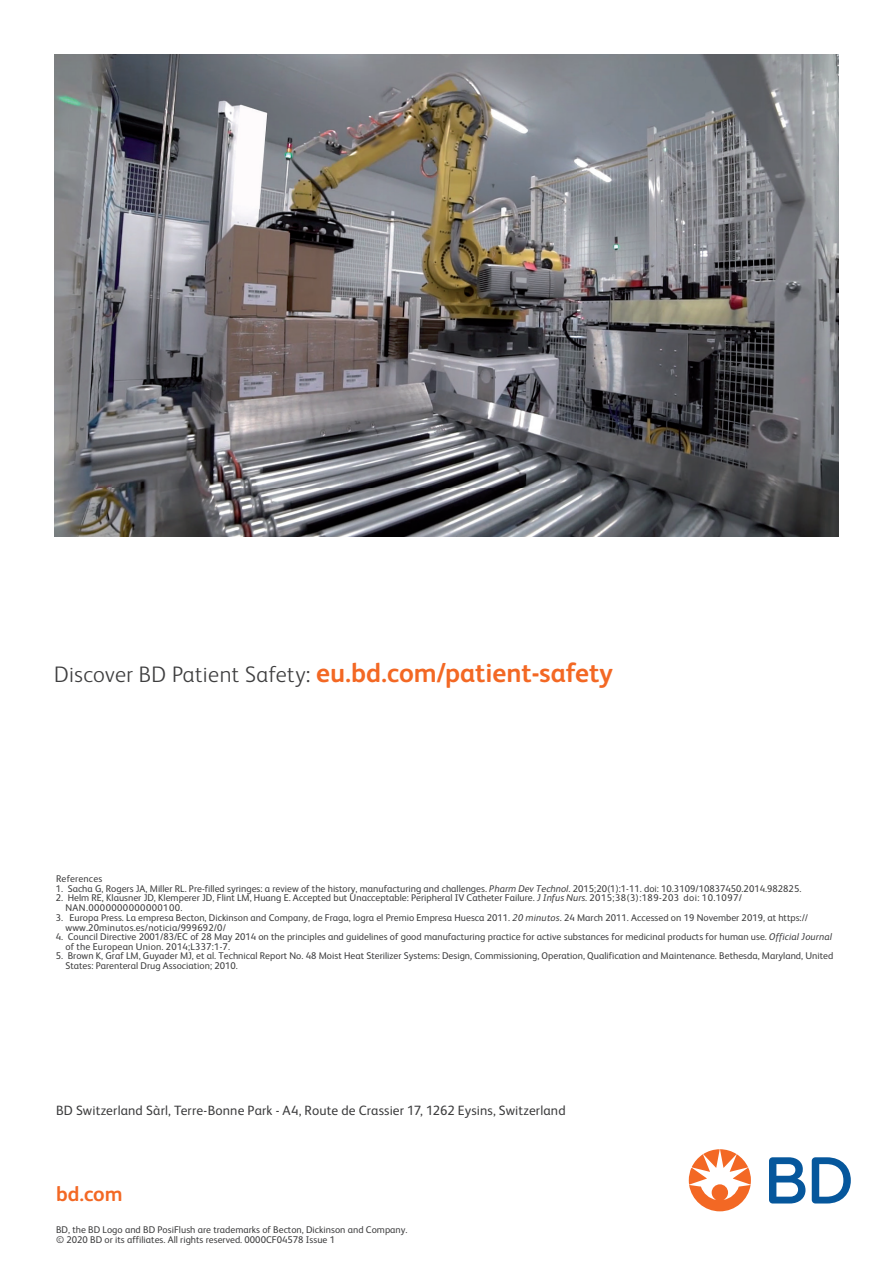
<style>
.page{position:relative;width:893px;height:1263px;background:#fff}
.page>*{position:absolute;margin:0;border:0;box-sizing:border-box;transform-origin:0 0}
.t1{font:300 22.5px "FS Albert Pro";letter-spacing:.02em;color:#3e3e3f}
.t2{font:700 21px "FS Albert Pro";color:#f36824}
.t3{font:13.5px "FS Albert Pro";letter-spacing:.01em;color:#3e3e3f}
.t4{font:9.75px/9.8px "FS Albert Pro";color:#3e3e3f}
.t5{font:9.75px "FS Albert Pro";letter-spacing:.02em;color:#3e3e3f}
.s1{font-weight:700;font-size:27px;color:#f36824}
.s2{font-style:italic}
</style>
<div class="page">
<svg style="left:769px;top:1157px;width:82px;height:46px"></svg>
<svg style="left:689px;top:1149px;width:62px;height:62px"></svg>
<img style="left:54px;top:54px;width:785px;height:482px">
<h1 class="t1" style="left:54px;top:659px;width:561px">Discover BD Patient Safety: <span class="s1">eu.bd.com/patient-safety</span></h1>
<p class="t5" style="left:56px;top:871px;width:48px">References</p>
<p class="t4" style="left:56px;top:883px;width:747px">1. Sacha G, Rogers JA, Miller RL. Pre-filled syringes: a review of the history, manufacturing and challenges. <span class="s2">Pharm Dev Technol</span>. 2015;20(1):1-11. doi: 10.3109/10837450.2014.982825.</p>
<p class="t4" style="left:65px;top:892px;width:678px;text-indent:-10px">2. Helm RE, Klausner JD, Klemperer JD, Flint LM, Huang E. Accepted but Unacceptable: Peripheral IV Catheter Failure. <span class="s2">J Infus Nurs</span>. 2015;38(3):189-203 doi: 10.1097/<br>NAN.0000000000000100.</p>
<p class="t4" style="left:65px;top:912px;width:744px;text-indent:-10px">3. Europa Press. La empresa Becton, Dickinson and Company, de Fraga, logra el Premio Empresa Huesca 2011. <span class="s2">20 minutos</span>. 24 March 2011. Accessed on 19 November 2019, at https:// www.20minutos.es/noticia/999692/0/</p>
<p class="t4" style="left:65px;top:931px;width:768px;line-height:9.3px;text-indent:-10px">4. Council Directive 2001/83/EC of 28 May 2014 on the principles and guidelines of good manufacturing practice for active substances for medicinal products for human use. <span class="s2">Official Journal </span>of the European Union. 2014;L337:1-7.</p>
<p class="t4" style="left:65px;top:951px;width:769px;line-height:9.1px;text-indent:-10px">5. Brown K, Graf LM, Guyader MJ, et al. Technical Report No. 48 Moist Heat Sterilizer Systems: Design, Commissioning, Operation, Qualification and Maintenance. Bethesda, Maryland, United<br>States: Parenteral Drug Association; 2010.</p>
<h3 class="t3" style="left:56px;top:1101px;width:511px">BD Switzerland Sàrl, Terre-Bonne Park - A4, Route de Crassier 17, 1262 Eysins, Switzerland</h3>
<h2 class="t2" style="left:56px;top:1179px;width:68px">bd.com</h2>
<p class="t4" style="left:56px;top:1224px;width:353px">BD, the BD Logo and BD PosiFlush are trademarks of Becton, Dickinson and Company. © 2020 BD or its affiliates. All rights reserved. 0000CF04578 Issue 1</p>
</div>
